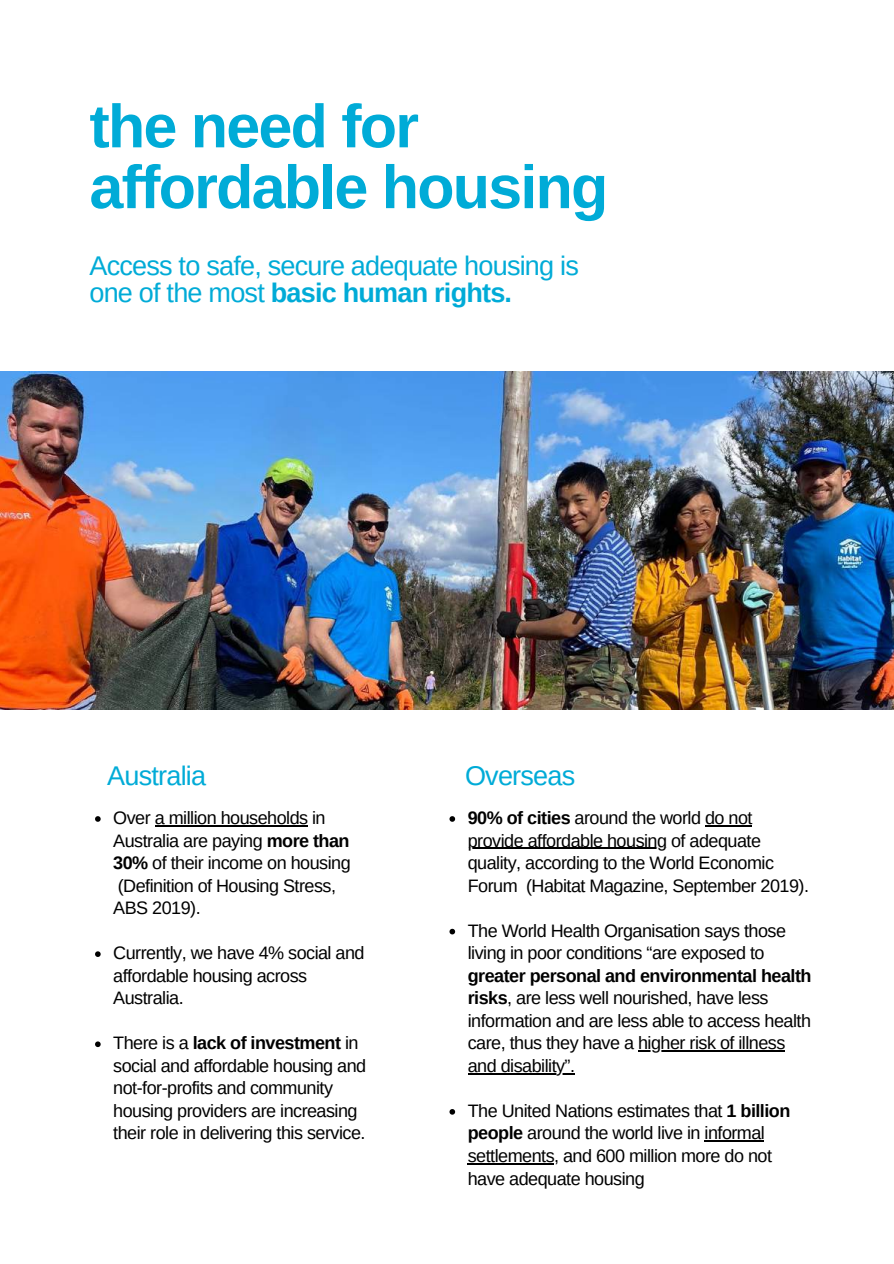
<style>
.page{position:relative;width:894px;height:1264px;background:#fff}
.page>*{position:absolute;margin:0;border:0;box-sizing:border-box;transform-origin:0 0}
.t1{font:700 60.9px/60.8px "Arimo";letter-spacing:-.03em;color:#00abd7}
.t2{font:27px/27px "Arimo";letter-spacing:-.03em;color:#00abd7}
.t3{font:18px/22.5px "Arimo";letter-spacing:-.03em;color:#000}
.s1{font-weight:700}
</style>
<div class="page">
<img style="left:0;top:371px;width:893px;height:338px">
<svg style="left:449px;top:816px;width:6px;height:5px"></svg>
<hr style="left:704px;top:825px;width:47px;height:1px;background:#000">
<hr style="left:467px;top:847px;width:199px;height:1px;background:#000">
<svg style="left:449px;top:928px;width:6px;height:6px"></svg>
<hr style="left:638px;top:1050px;width:146px;height:1px;background:#000">
<hr style="left:467px;top:1072px;width:107px;height:2px;background:#000">
<svg style="left:449px;top:1109px;width:6px;height:5px"></svg>
<hr style="left:704px;top:1140px;width:60px;height:1px;background:#000">
<hr style="left:467px;top:1163px;width:87px;height:1px;background:#000">
<svg style="left:95px;top:816px;width:6px;height:5px"></svg>
<hr style="left:155px;top:825px;width:152px;height:1px;background:#000">
<svg style="left:95px;top:951px;width:6px;height:5px"></svg>
<svg style="left:95px;top:1041px;width:6px;height:6px"></svg>
<h1 class="t1" style="left:89px;top:96px;width:520px">the need for affordable housing</h1>
<h2 class="t2" style="left:89px;top:252px;width:491px">Access to safe, secure adequate housing is one of the most <span class="s1">basic human rights.</span></h2>
<h2 class="t2" style="left:107px;top:761px;width:100px">Australia</h2>
<h2 class="t2" style="left:465px;top:761px;width:112px">Overseas</h2>
<p class="t3" style="left:113px;top:806px;width:239px">Over a million households in<br>Australia are paying <span class="s1">more than<br>30%</span> of their income on housing (Definition of Housing Stress,<br>ABS 2019).</p>
<p class="t3" style="left:113px;top:941px;width:253px">Currently, we have 4% social and affordable housing across<br>Australia.</p>
<p class="t3" style="left:113px;top:1031px;width:254px">There is a <span class="s1">lack of investment</span> in social and affordable housing and not-for-profits and community housing providers are increasing their role in delivering this service.</p>
<p class="t3" style="left:467px;top:806px;width:343px"><span class="s1">90% of cities</span> around the world do not provide affordable housing of adequate quality, according to the World Economic Forum (Habitat Magazine, September 2019).</p>
<p class="t3" style="left:467px;top:919px;width:320px">The World Health Organisation says those living in poor conditions “are exposed to</p>
<p class="t3" style="left:467px;top:964px;width:345px"><span class="s1">greater personal and environmental health risks</span>, are less well nourished, have less information and are less able to access health care, thus they have a higher risk of illness and disability”.</p>
<p class="t3" style="left:467px;top:1099px;width:324px">The United Nations estimates that <span class="s1">1 billion people</span> around the world live in informal settlements, and 600 million more do not have adequate housing</p>
</div>
